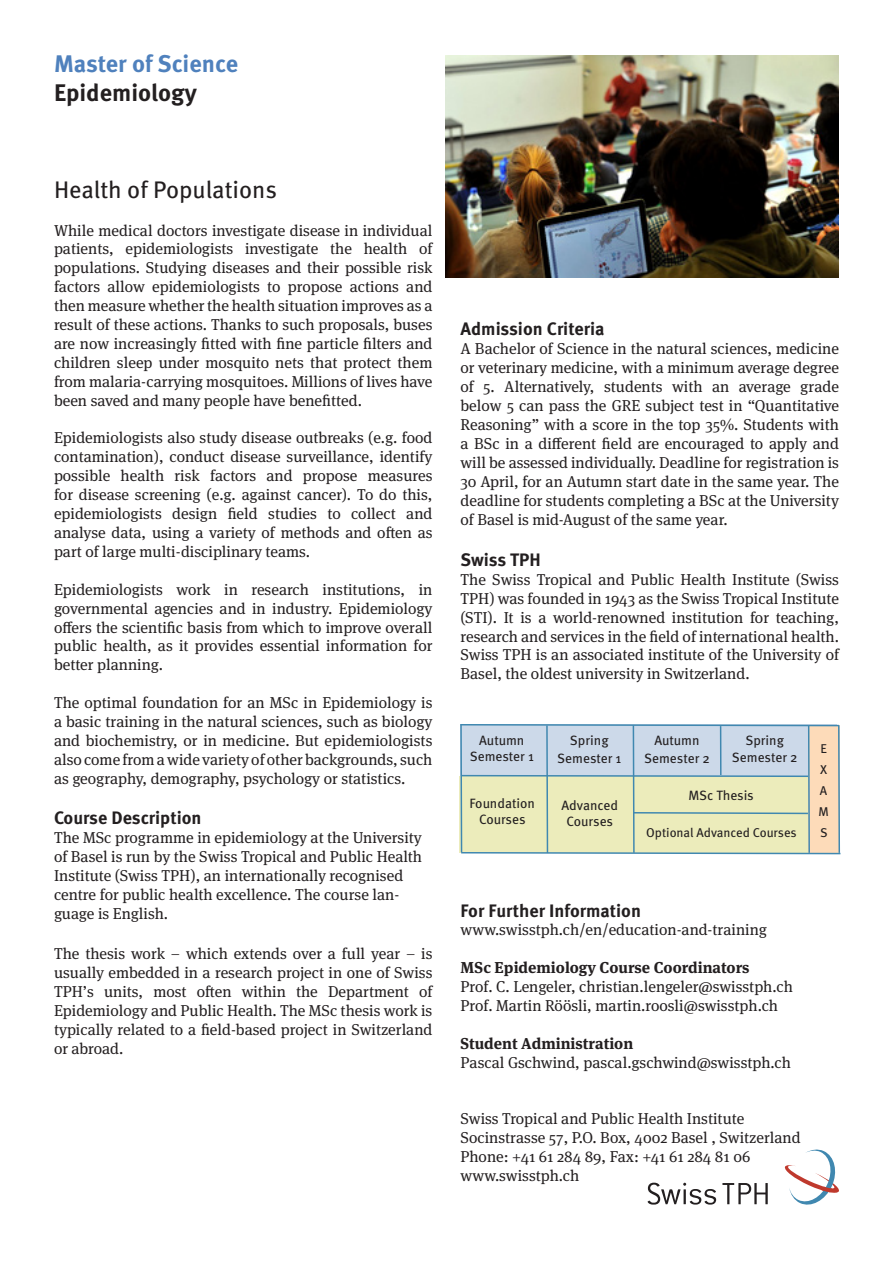
<style>
.page{position:relative;width:893px;height:1263px;background:#fff}
.page>*{position:absolute;margin:0;border:0;box-sizing:border-box;transform-origin:0 0}
.T_T_Cover{font:24px "Meta OT";color:#231f20}
.Heading_1{font:700 24px "Meta OT";letter-spacing:-.005em;color:#4f81bd}
.T_T_Cover-2{font:700 24px "Meta OT";color:#231f20}
.t1{font:700 18px "Meta OT";color:#231f20}
.T_T_Text{font:15.75px/18.9px "Meta Serif OT";color:#231f20;text-align:justify}
.t2{font:700 15.75px "Meta Serif OT";color:#231f20}
.t3{font:13.5px/16.2px "Meta OT";color:#231f20;text-align:center}
.t4{font:12.75px "Meta OT";color:#231f20}
</style>
<div class="page">
<img style="left:446px;top:56px;width:393px;height:221px">
<svg style="left:784px;top:1149px;width:55px;height:55px"></svg>
<svg style="left:648px;top:1183px;width:68px;height:21px"></svg>
<svg style="left:722px;top:1183px;width:46px;height:21px"></svg>
<svg style="left:459px;top:724px;width:382px;height:131px;background:#d8deca"></svg>
<hr style="left:720px;top:726px;width:1px;height:49px;background:#4088b0">
<p class="Heading_1" style="left:54px;top:49px;width:186px">Master of Science</p>
<p class="T_T_Cover-2" style="left:54px;top:77px;width:145px">Epidemiology</p>
<p class="T_T_Cover" style="left:54px;top:175px;width:225px">Health of Populations</p>
<p class="T_T_Text" style="left:54px;top:221px;width:380px">While medical doctors investigate disease in individual patients, epidemiologists investigate the health of populations. Studying diseases and their possible risk factors allow epidemiologists to propose actions and then measure whether the health situation improves as a result of these actions. Thanks to such proposals, buses are now increasingly fitted with fine particle filters and children sleep under mosquito nets that protect them from malaria-carrying mosquitoes. Millions of lives have been saved and many people have benefitted.</p>
<p class="T_T_Text" style="left:54px;top:428px;width:380px">Epidemiologists also study disease outbreaks (e.g. food contamination), conduct disease surveillance, identify possible health risk factors and propose measures for disease screening (e.g. against cancer). To do this, epidemiologists design field studies to collect and analyse data, using a variety of methods and often as part of large multi-disciplinary teams.</p>
<p class="T_T_Text" style="left:54px;top:580px;width:380px">Epidemiologists work in research institutions, in governmental agencies and in industry. Epidemiology offers the scientific basis from which to improve overall public health, as it provides essential information for better planning.</p>
<p class="T_T_Text" style="left:54px;top:693px;width:380px">The optimal foundation for an MSc in Epidemiology is a basic training in the natural sciences, such as biology and biochemistry, or in medicine. But epidemiologists also come from a wide variety of other backgrounds, such as geography, demography, psychology or statistics.</p>
<p class="t1" style="left:54px;top:807px;width:149px">Course Description</p>
<p class="T_T_Text" style="left:54px;top:828px;width:370px;text-align:left">The MSc programme in epidemiology at the University of Basel is run by the Swiss Tropical and Public Health Institute (Swiss TPH), an internationally recognised centre for public health excellence. The course lan&shy;guage is English.</p>
<p class="T_T_Text" style="left:54px;top:944px;width:380px">The thesis work – which extends over a full year – is usually embedded in a research project in one of Swiss TPH’s units, most often within the Department of Epidemiology and Public Health. The MSc thesis work is typically related to a field-based project in Switzerland or abroad.</p>
<p class="t1" style="left:460px;top:318px;width:145px">Admission Criteria</p>
<p class="T_T_Text" style="left:460px;top:339px;width:380px">A Bachelor of Science in the natural sciences, medicine or veterinary medicine, with a minimum average degree of 5. Alternatively, students with an average grade below 5 can pass the GRE subject test in “Quantitative Reasoning” with a score in the top 35%. Students with a BSc in a different field are encouraged to apply and will be assessed individually. Deadline for registration is 30 April, for an Autumn start date in the same year. The deadline for students completing a BSc at the University of Basel is mid-August of the same year.</p>
<p class="t1" style="left:460px;top:548px;width:82px">Swiss TPH</p>
<p class="T_T_Text" style="left:460px;top:570px;width:380px">The Swiss Tropical and Public Health Institute (Swiss TPH) was founded in 1943 as the Swiss Tropical Institute (STI). It is a world-renowned institution for teaching, research and services in the field of international health.<br>Swiss TPH is an associated institute of the University of Basel, the oldest university in Switzerland.</p>
<p class="t3" style="left:557px;top:731px;width:66px;line-height:18px">Spring<br>Semester 1</p>
<p class="t3" style="left:732px;top:732px;width:67px">Spring<br>Semester 2</p>
<p class="t3" style="left:470px;top:733px;width:66px">Autumn<br>Semester 1</p>
<p class="t3" style="left:644px;top:731px;width:67px;line-height:18px">Autumn<br>Semester 2</p>
<p class="t3" style="left:469px;top:795px;width:67px">Foundation<br>Courses</p>
<p class="t3" style="left:561px;top:797px;width:58px">Advanced<br>Courses</p>
<p class="t3" style="left:688px;top:787px;width:67px">MSc Thesis</p>
<p class="t4" style="left:646px;top:825px;width:152px">Optional Advanced Courses</p>
<p class="t4" style="left:820px;top:741px;width:8px">E</p>
<p class="t4" style="left:820px;top:762px;width:9px">X</p>
<p class="t4" style="left:820px;top:783px;width:9px">A</p>
<p class="t4" style="left:818px;top:804px;width:12px">M</p>
<p class="t4" style="left:820px;top:825px;width:9px">S</p>
<p class="t1" style="left:460px;top:899px;width:182px">For Further Information</p>
<p class="T_T_Text" style="left:460px;top:920px;width:308px">www.swisstph.ch/en/education-and-training</p>
<p class="t2" style="left:460px;top:958px;width:291px">MSc Epidemiology Course Coordinators</p>
<p class="T_T_Text" style="left:460px;top:977px;width:334px">Prof. C. Lengeler, christian.lengeler@swisstph.ch</p>
<p class="T_T_Text" style="left:460px;top:996px;width:319px">Prof. Martin Röösli, martin.roosli@swisstph.ch</p>
<p class="t2" style="left:460px;top:1033px;width:174px">Student Administration</p>
<p class="T_T_Text" style="left:460px;top:1053px;width:332px">Pascal Gschwind, pascal.gschwind@swisstph.ch</p>
<p class="T_T_Text" style="left:460px;top:1109px;width:285px">Swiss Tropical and Public Health Institute</p>
<p class="T_T_Text" style="left:460px;top:1128px;width:342px">Socinstrasse 57, P.O. Box, 4002 Basel , Switzerland</p>
<p class="T_T_Text" style="left:460px;top:1147px;width:291px">Phone: +41 61 284 89, Fax: +41 61 284 81 06</p>
<p class="T_T_Text" style="left:460px;top:1166px;width:120px">www.swisstph.ch</p>
</div>
